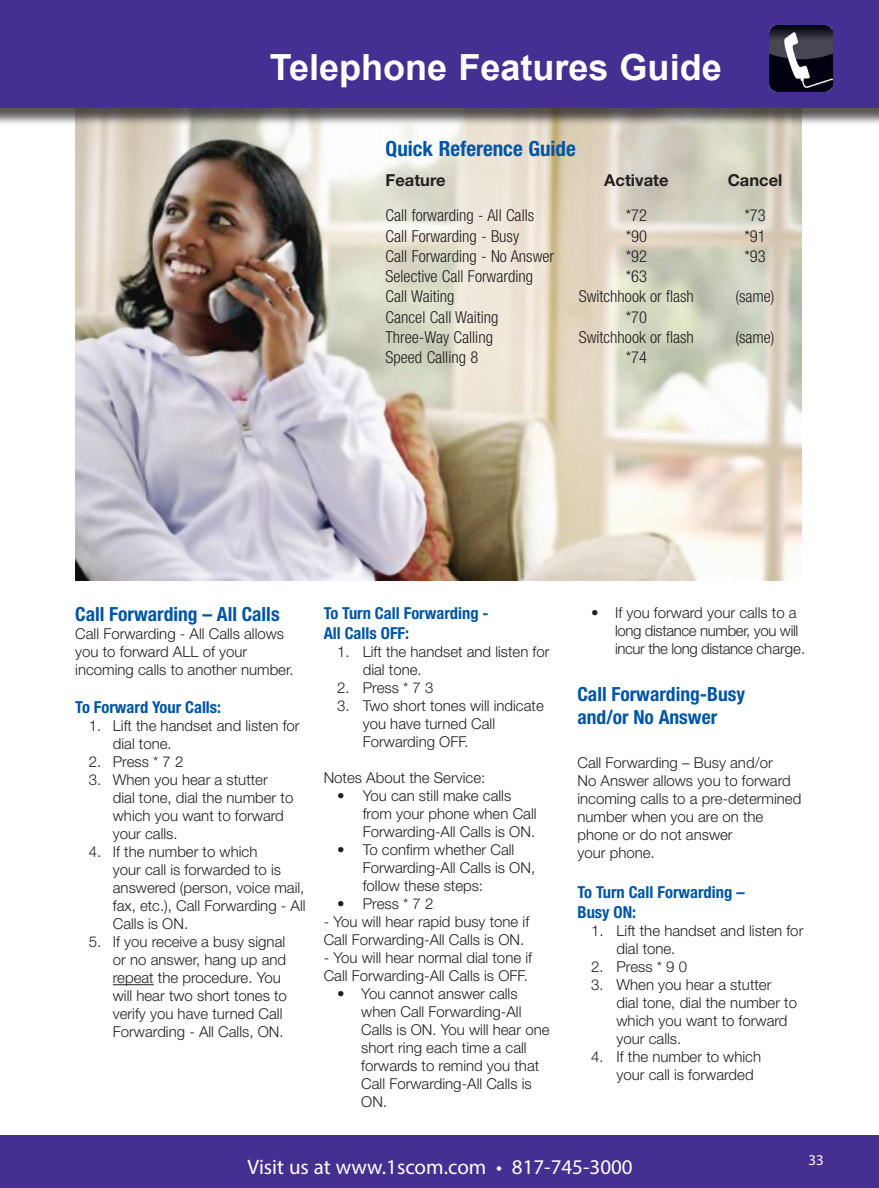
<style>
.page{position:relative;width:879px;height:1188px;background:#fff}
.page>*{position:absolute;margin:0;border:0;box-sizing:border-box;transform-origin:0 0}
.text{font:700 36px "Arial";color:#fff}
.text-2{font:21px "Myriad Pro";color:#fff}
.text-3{font:700 condensed 21px "Helvetica Neue LT Std";color:#0155a5}
.t1{font:700 condensed 19.5px "Helvetica Neue LT Std";color:#0155a5}
.text-4{font:300 condensed 16.5px "Helvetica Neue LT Std";color:#231f20}
.t2{font:700 condensed 16.5px/19.8px "Helvetica Neue LT Std";color:#0155a5}
.text-5{font:700 16.5px "Helvetica Neue LT Std";color:#231f20}
.t3{font:300 15px/18px "Helvetica Neue LT Std";color:#231f20}
.t4{font:300 15px/18px "Helvetica Neue LT Std";letter-spacing:-.025em;color:#231f20}
.text-6{font:15px "Myriad Pro";color:#fff}
</style>
<div class="page">
<img style="left:76px;top:126px;width:725px;height:454px">
<div style="left:0;top:0;width:878px;height:126px;background:#231f20;opacity:.75"></div>
<div style="left:0;top:0;width:878px;height:107px;background:#452f92"></div>
<div style="left:0;top:1136px;width:878px;height:52px;background:#452f92"></div>
<hr style="left:113px;top:984px;width:41px;height:1px;background:#231f20">
<img style="left:769px;top:25px;width:63px;height:67px">
<p class="text" style="left:270px;top:43px;width:453px">Telephone Features Guide</p>
<p class="text-3" style="left:385px;top:136px;width:191px">Quick Reference Guide</p>
<p class="text-5" style="left:385px;top:170px;width:61px">Feature</p>
<p class="text-5" style="left:604px;top:170px;width:66px">Activate</p>
<p class="text-5" style="left:727px;top:170px;width:56px">Cancel</p>
<p class="text-4" style="left:385px;top:206px;width:150px">Call forwarding - All Calls</p>
<p class="text-4" style="left:625px;top:206px;width:23px">*72</p>
<p class="text-4" style="left:744px;top:206px;width:23px">*73</p>
<p class="text-4" style="left:385px;top:226px;width:135px">Call Forwarding - Busy</p>
<p class="text-4" style="left:625px;top:226px;width:23px">*90</p>
<p class="text-4" style="left:744px;top:226px;width:23px">*91</p>
<p class="text-4" style="left:385px;top:247px;width:170px">Call Forwarding - No Answer</p>
<p class="text-4" style="left:625px;top:247px;width:23px">*92</p>
<p class="text-4" style="left:744px;top:247px;width:23px">*93</p>
<p class="text-4" style="left:385px;top:267px;width:149px">Selective Call Forwarding</p>
<p class="text-4" style="left:625px;top:267px;width:23px">*63</p>
<p class="text-4" style="left:385px;top:287px;width:70px">Call Waiting</p>
<p class="text-4" style="left:578px;top:287px;width:116px">Switchhook or flash</p>
<p class="text-4" style="left:735px;top:287px;width:41px">(same)</p>
<p class="text-4" style="left:385px;top:307px;width:114px">Cancel Call Waiting</p>
<p class="text-4" style="left:625px;top:307px;width:23px">*70</p>
<p class="text-4" style="left:385px;top:328px;width:109px">Three-Way Calling</p>
<p class="text-4" style="left:578px;top:328px;width:116px">Switchhook or flash</p>
<p class="text-4" style="left:735px;top:328px;width:41px">(same)</p>
<p class="text-4" style="left:385px;top:348px;width:94px">Speed Calling 8</p>
<p class="text-4" style="left:625px;top:348px;width:23px">*74</p>
<p class="t1" style="left:75px;top:603px;width:206px">Call Forwarding – All Calls</p>
<p class="t3" style="left:75px;top:625px;width:220px">Call Forwarding - All Calls allows you to forward ALL of your incoming calls to another number.</p>
<p class="t2" style="left:75px;top:697px;width:147px">To Forward Your Calls:</p>
<p class="t3" style="left:113px;top:717px;width:188px;text-indent:-24px">1. Lift the handset and listen for dial tone.</p>
<p class="t3" style="left:89px;top:753px;width:96px">2. Press * 7 2</p>
<p class="t3" style="left:113px;top:771px;width:182px;text-indent:-24px">3. When you hear a stutter dial tone, dial the number to which you want to forward your calls.</p>
<p class="t3" style="left:113px;top:843px;width:194px;text-indent:-24px">4. If the number to which<br>your call is forwarded to is answered (person, voice mail, fax, etc.), Call Forwarding - All<br>Calls is ON.</p>
<p class="t3" style="left:113px;top:933px;width:175px;text-indent:-24px">5. If you receive a busy signal or no answer, hang up and repeat the procedure. You will hear two short tones to verify you have turned Call<br>Forwarding - All Calls, ON.</p>
<p class="t2" style="left:323px;top:603px;width:166px">To Turn Call Forwarding -<br>All Calls OFF:</p>
<p class="t3" style="left:362px;top:642px;width:188px;text-indent:-26px">1. Lift the handset and listen for dial tone.</p>
<p class="t3" style="left:337px;top:678px;width:98px">2. Press * 7 3</p>
<p class="t3" style="left:362px;top:696px;width:182px;text-indent:-26px">3. Two short tones will indicate you have turned Call<br>Forwarding OFF.</p>
<p class="t3" style="left:323px;top:768px;width:163px">Notes About the Service:</p>
<p class="t3" style="left:362px;top:786px;width:175px;text-indent:-26px">• You can still make calls from your phone when Call<br>Forwarding-All Calls is ON.</p>
<p class="t3" style="left:362px;top:840px;width:174px;text-indent:-26px">• To confirm whether Call<br>Forwarding-All Calls is ON, follow these steps:</p>
<p class="t3" style="left:337px;top:894px;width:98px">• Press * 7 2</p>
<p class="t3" style="left:323px;top:912px;width:207px">- You will hear rapid busy tone if<br>Call Forwarding-All Calls is ON.</p>
<p class="t3" style="left:323px;top:948px;width:210px">- You will hear normal dial tone if<br>Call Forwarding-All Calls is OFF.</p>
<p class="t3" style="left:361px;top:984px;width:190px;text-indent:-24px">• You cannot answer calls when Call Forwarding-All<br>Calls is ON. You will hear one short ring each time a call forwards to remind you that<br>Call Forwarding-All Calls is<br>ON.</p>
<p class="t4" style="left:614px;top:604px;width:191px;text-indent:-24px">• If you forward your calls to a long distance number, you will incur the long distance charge.</p>
<p class="t1" style="left:577px;top:682px;width:169px">Call Forwarding-Busy</p>
<p class="t1" style="left:577px;top:706px;width:141px">and/or No Answer</p>
<p class="t3" style="left:577px;top:753px;width:225px">Call Forwarding – Busy and/or<br>No Answer allows you to forward incoming calls to a pre-determined number when you are on the phone or do not answer</p>
<p class="t3" style="left:577px;top:843px;width:79px">your phone.</p>
<p class="t2" style="left:577px;top:882px;width:168px">To Turn Call Forwarding –<br>Busy ON:</p>
<p class="t3" style="left:616px;top:921px;width:188px;text-indent:-26px">1. Lift the handset and listen for dial tone.</p>
<p class="t3" style="left:590px;top:957px;width:98px">2. Press * 9 0</p>
<p class="t3" style="left:616px;top:975px;width:182px;text-indent:-26px">3. When you hear a stutter dial tone, dial the number to which you want to forward your calls.</p>
<p class="t3" style="left:616px;top:1047px;width:146px;text-indent:-26px">4. If the number to which your call is forwarded</p>
<p class="text-2" style="left:247px;top:1154px;width:386px">Visit us at www.1scom.com • 817-745-3000</p>
<p class="text-6" style="left:808px;top:1150px;width:17px">33</p>
</div>
